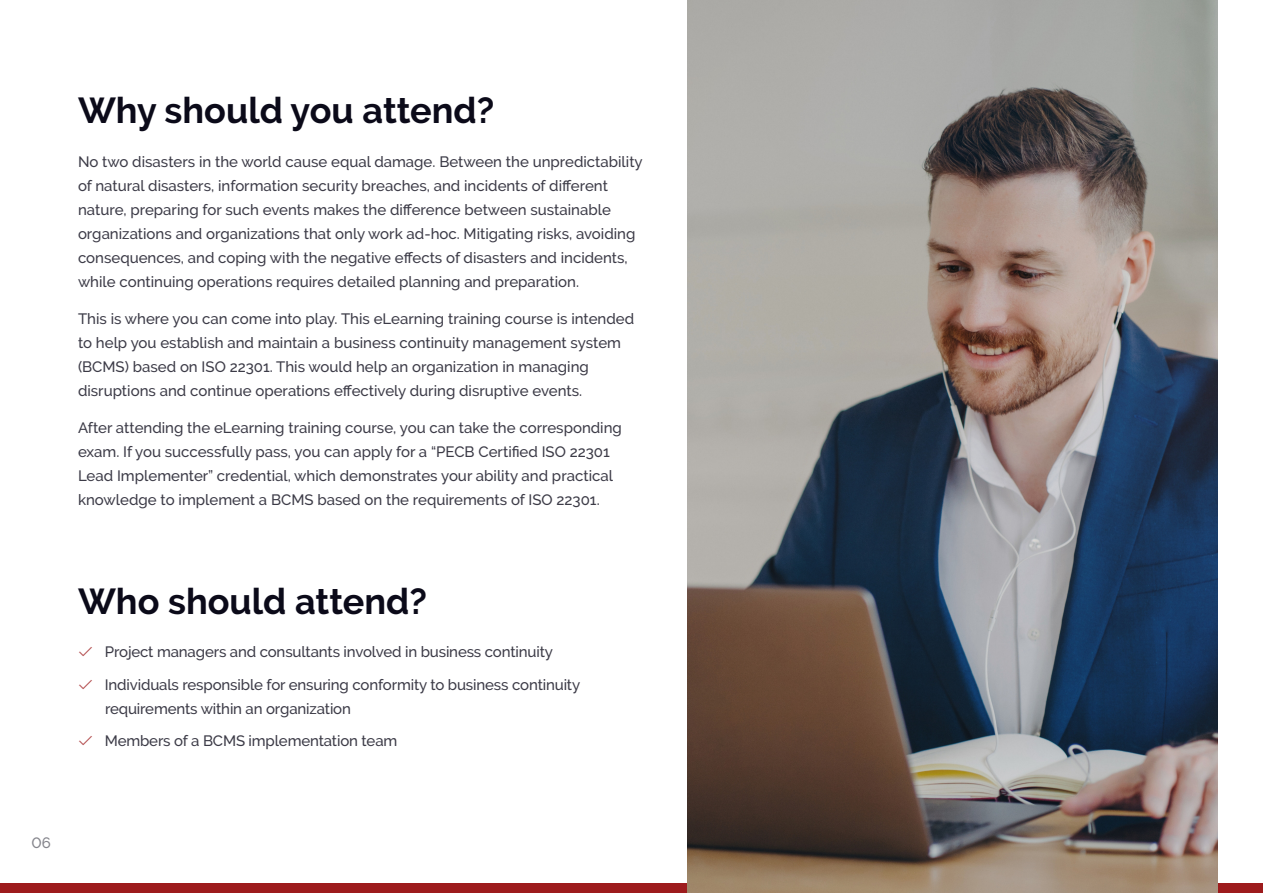
<style>
.page{position:relative;width:1263px;height:893px;background:#fff}
.page>*{position:absolute;margin:0;border:0;box-sizing:border-box;transform-origin:0 0}
.t1{font:700 36px "Raleway";color:#0b0a19}
.Bullet{font:500 15px/24px "Raleway";color:#3c3b47}
.t2{font:500 15px "Raleway";color:#85858c}
.s1{font-family:"la solid 900";font-weight:400;color:#b1494a}
</style>
<div class="page">
<div style="left:0;top:884px;width:1263px;height:9px;background:#9d1b1d"></div>
<img style="left:687px;top:0;width:531px;height:893px">
<p class="t1" style="left:78px;top:90px;width:418px">Why should you attend?</p>
<p class="Bullet" style="left:78px;top:150px;width:566px">No two disasters in the world cause equal damage. Between the unpredictability of natural disasters, information security breaches, and incidents of different nature, preparing for such events makes the difference between sustainable organizations and organizations that only work ad-hoc. Mitigating risks, avoiding consequences, and coping with the negative effects of disasters and incidents, while continuing operations requires detailed planning and preparation.</p>
<p class="Bullet" style="left:78px;top:307px;width:558px">This is where you can come into play. This eLearning training course is intended to help you establish and maintain a business continuity management system (BCMS) based on ISO 22301. This would help an organization in managing disruptions and continue operations effectively during disruptive events.</p>
<p class="Bullet" style="left:78px;top:416px;width:545px">After attending the eLearning training course, you can take the corresponding exam. If you successfully pass, you can apply for a “PECB Certified ISO 22301<br>Lead Implementer” credential, which demonstrates your ability and practical knowledge to implement a BCMS based on the requirements of ISO 22301.</p>
<p class="t1" style="left:78px;top:580px;width:350px">Who should attend?</p>
<p class="Bullet" style="left:78px;top:640px;width:476px"><span class="s1">â</span> Project managers and consultants involved in business continuity</p>
<p class="Bullet" style="left:105px;top:673px;width:477px;text-indent:-27px"><span class="s1">â</span> Individuals responsible for ensuring conformity to business continuity requirements within an organization</p>
<p class="Bullet" style="left:78px;top:729px;width:321px"><span class="s1">â</span> Members of a BCMS implementation team</p>
<p class="t2" style="left:31px;top:834px;width:21px">06</p>
</div>
